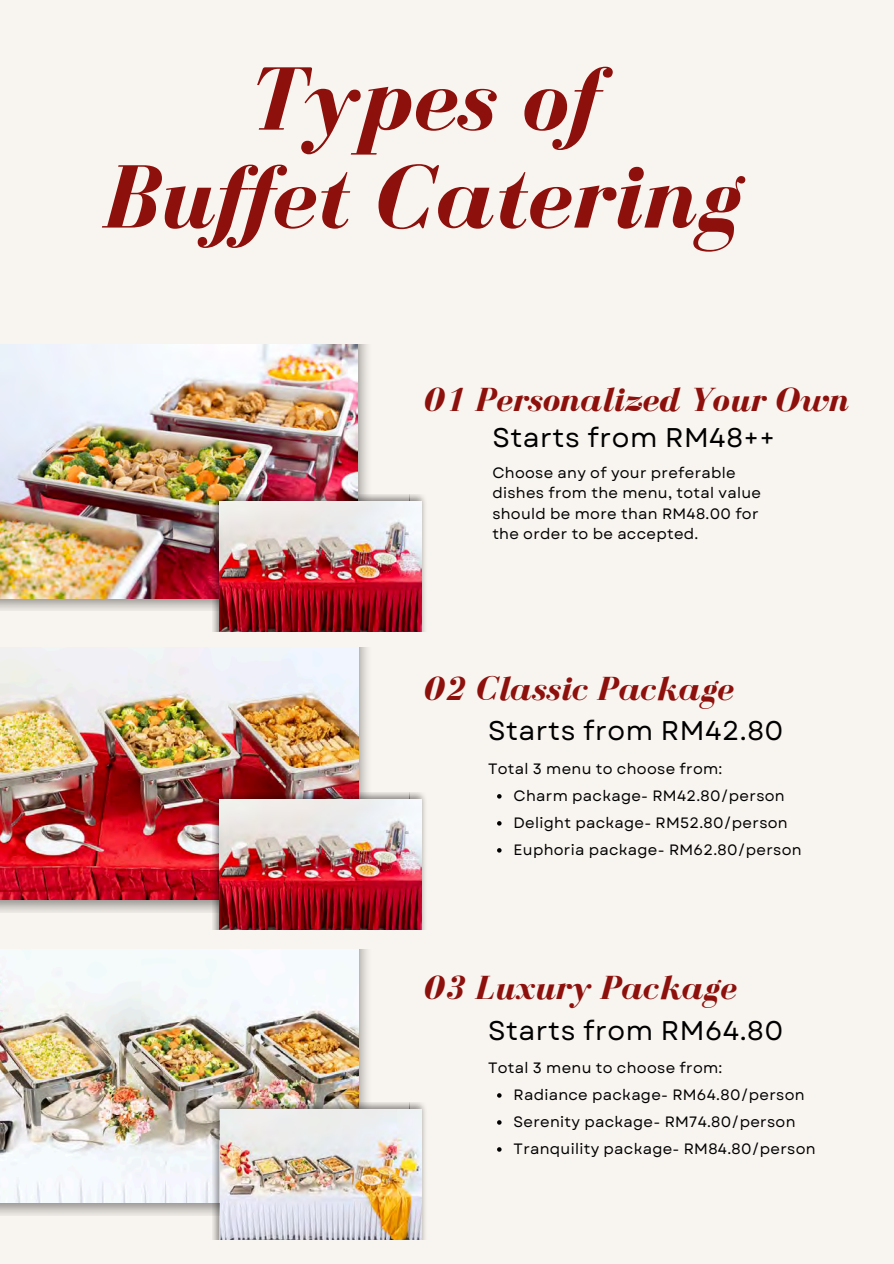
<style>
.page{position:relative;width:894px;height:1264px;background:#fff}
.page>*{position:absolute;margin:0;border:0;box-sizing:border-box;transform-origin:0 0}
.t1{font:italic 700 92.7px "Bodoni FLF";color:#8e100c}
.t2{font:italic 700 34.5px "Bodoni FLF";color:#8e100c}
.t3{font:27px "Garet";letter-spacing:.02em;color:#000}
.t4{font:15px/20.2px "Garet";letter-spacing:.02em;color:#000}
</style>
<div class="page">
<div style="left:0;top:0;width:893px;height:1263px;background:#f8f4ef"></div>
<img style="left:0;top:345px;width:368px;height:265px">
<img style="left:0;top:345px;width:357px;height:253px">
<img style="left:0;top:647px;width:368px;height:265px">
<img style="left:0;top:647px;width:358px;height:252px">
<img style="left:0;top:949px;width:368px;height:265px">
<img style="left:0;top:949px;width:358px;height:253px">
<img style="left:213px;top:1102px;width:212px;height:137px">
<img style="left:220px;top:1109px;width:201px;height:130px">
<img style="left:213px;top:792px;width:212px;height:137px">
<img style="left:219px;top:800px;width:203px;height:129px">
<img style="left:213px;top:494px;width:212px;height:137px">
<img style="left:219px;top:502px;width:203px;height:129px">
<svg style="left:497px;top:794px;width:4px;height:4px"></svg>
<svg style="left:497px;top:821px;width:4px;height:4px"></svg>
<svg style="left:497px;top:848px;width:4px;height:4px"></svg>
<svg style="left:497px;top:1093px;width:4px;height:4px"></svg>
<svg style="left:497px;top:1120px;width:4px;height:4px"></svg>
<svg style="left:497px;top:1147px;width:4px;height:4px"></svg>
<p class="t1" style="left:246px;top:50px;width:351px">Types of</p>
<p class="t1" style="left:102px;top:148px;width:639px">Buffet Catering</p>
<p class="t2" style="left:425px;top:381px;width:424px">01 Personalized Your Own</p>
<p class="t3" style="left:492px;top:418px;width:284px">Starts from RM48++</p>
<h3 class="t4" style="left:492px;top:462px;width:270px">Choose any of your preferable dishes from the menu, total value should be more than RM48.00 for the order to be accepted.</h3>
<p class="t2" style="left:425px;top:670px;width:309px">02 Classic Package</p>
<p class="t3" style="left:488px;top:711px;width:297px">Starts from RM42.80</p>
<p class="t4" style="left:488px;top:758px;width:236px">Total 3 menu to choose from:</p>
<p class="t4" style="left:513px;top:785px;width:272px">Charm package- RM42.80/person</p>
<p class="t4" style="left:513px;top:812px;width:276px">Delight package- RM52.80/person</p>
<p class="t4" style="left:513px;top:839px;width:289px">Euphoria package- RM62.80/person</p>
<p class="t2" style="left:425px;top:968px;width:312px">03 Luxury Package</p>
<p class="t3" style="left:488px;top:1010px;width:297px">Starts from RM64.80</p>
<p class="t4" style="left:488px;top:1057px;width:236px">Total 3 menu to choose from:</p>
<p class="t4" style="left:513px;top:1084px;width:292px">Radiance package- RM64.80/person</p>
<h3 class="t4" style="left:513px;top:1111px;width:283px">Serenity package- RM74.80/person</h3>
<p class="t4" style="left:513px;top:1138px;width:303px">Tranquility package- RM84.80/person</p>
</div>
